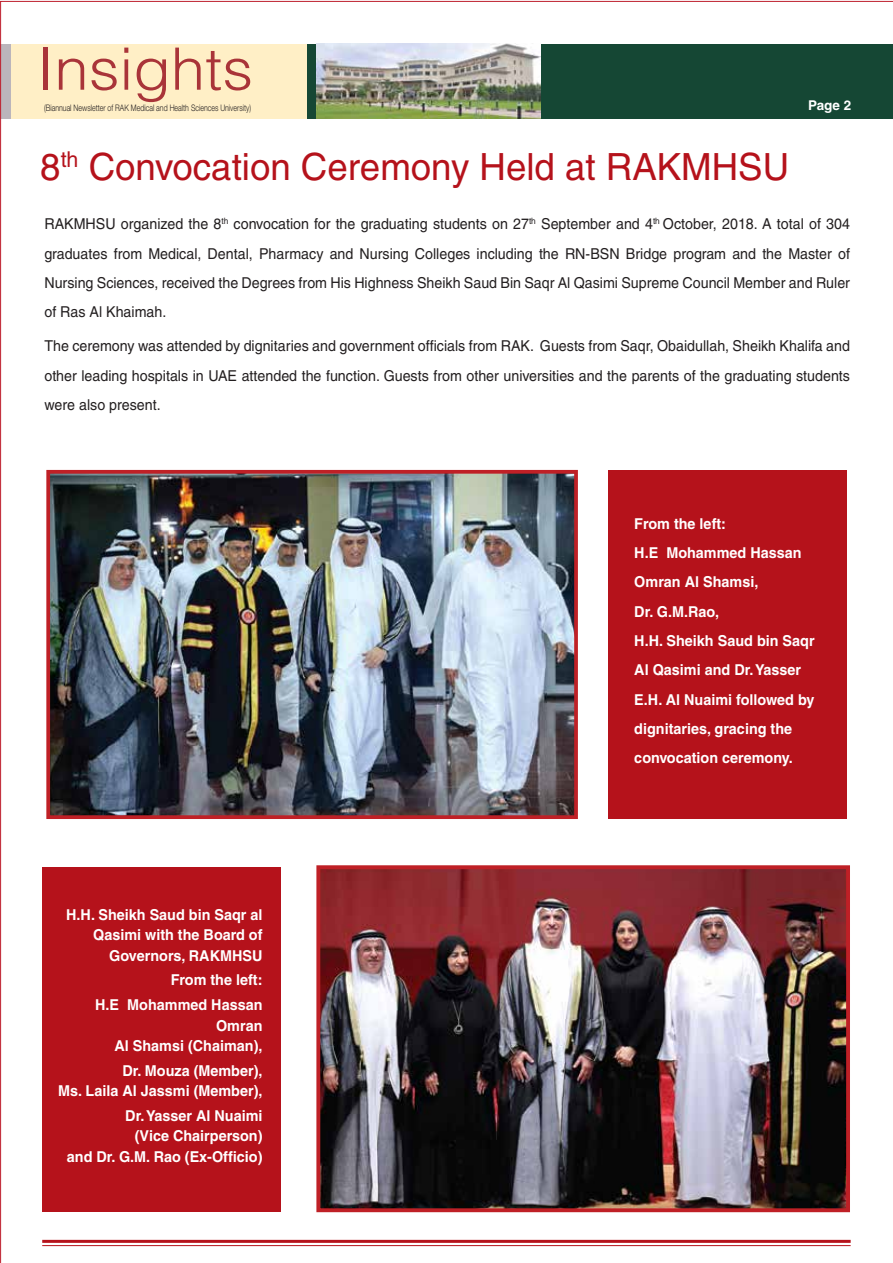
<style>
.page{position:relative;width:893px;height:1263px;background:#fff}
.page>*{position:absolute;margin:0;border:0;box-sizing:border-box;transform-origin:0 0}
.t1{font:300 58.5px "Helvetica";color:#a93439;scale:1.05 1}
.t2{font:37.5px "Helvetica";color:#b5121b}
.t3{font:15px/29.4px "Helvetica";color:#231f20;text-align:justify;scale:.95 1}
.t4{font:700 15px/29.4px "Helvetica";color:#fff;text-align:right;scale:.96 1}
.t5{font:700 13.5px "Helvetica";color:#fff}
.t6{font:300 9px "Helvetica Neue";color:#231f20;scale:.78 1}
</style>
<div class="page">
<img style="left:0;top:1px;width:893px;height:1262px">
<h1 class="t1" style="left:37px;top:32px;width:207px">Insights</h1>
<p class="t6" style="left:44px;top:102px;width:267px">(Biannual Newsletter of RAK Medical and Health Sciences University)</p>
<p class="t5" style="left:808px;top:97px;width:45px">Page 2</p>
<h2 class="t2" style="left:40px;top:145px;width:750px">8<sup>th</sup> Convocation Ceremony Held at RAKMHSU</h2>
<p class="t3" style="left:44px;top:209px;width:849px">RAKMHSU organized the 8<sup>th</sup> convocation for the graduating students on 27<sup>th</sup> September and 4<sup>th</sup> October, 2018. A total of 304 graduates from Medical, Dental, Pharmacy and Nursing Colleges including the RN-BSN Bridge program and the Master of Nursing Sciences, received the Degrees from His Highness Sheikh Saud Bin Saqr Al Qasimi Supreme Council Member and Ruler of Ras Al Khaimah.</p>
<p class="t3" style="left:44px;top:331px;width:849px">The ceremony was attended by dignitaries and government officials from RAK. Guests from Saqr, Obaidullah, Sheikh Khalifa and other leading hospitals in UAE attended the function. Guests from other universities and the parents of the graduating students were also present.</p>
<p class="t4" style="left:66px;top:904px;width:206px;line-height:20.4px">H.H. Sheikh Saud bin Saqr al<br>Qasimi with the Board of<br>Governors, RAKMHSU</p>
<p class="t4" style="left:95px;top:967px;width:176px;line-height:24.9px">From the left:<br>H.E Mohammed Hassan</p>
<p class="t4" style="left:114px;top:1015px;width:156px;line-height:20.4px">Omran<br>Al Shamsi (Chaiman),</p>
<p class="t4" style="left:58px;top:1060px;width:214px;line-height:20.4px">Dr. Mouza (Member),<br>Ms. Laila Al Jassmi (Member),</p>
<p class="t4" style="left:67px;top:1105px;width:205px;line-height:20.4px">Dr. Yasser Al Nuaimi<br>(Vice Chairperson)<br>and Dr. G.M. Rao (Ex-Officio)</p>
<p class="t4" style="left:634px;top:508px;width:189px;text-align:left">From the left:<br>H.E Mohammed Hassan<br>Omran Al Shamsi,<br>Dr. G.M.Rao,<br>H.H. Sheikh Saud bin Saqr<br>Al Qasimi and Dr. Yasser<br>E.H. Al Nuaimi followed by dignitaries, gracing the convocation ceremony.</p>
</div>
